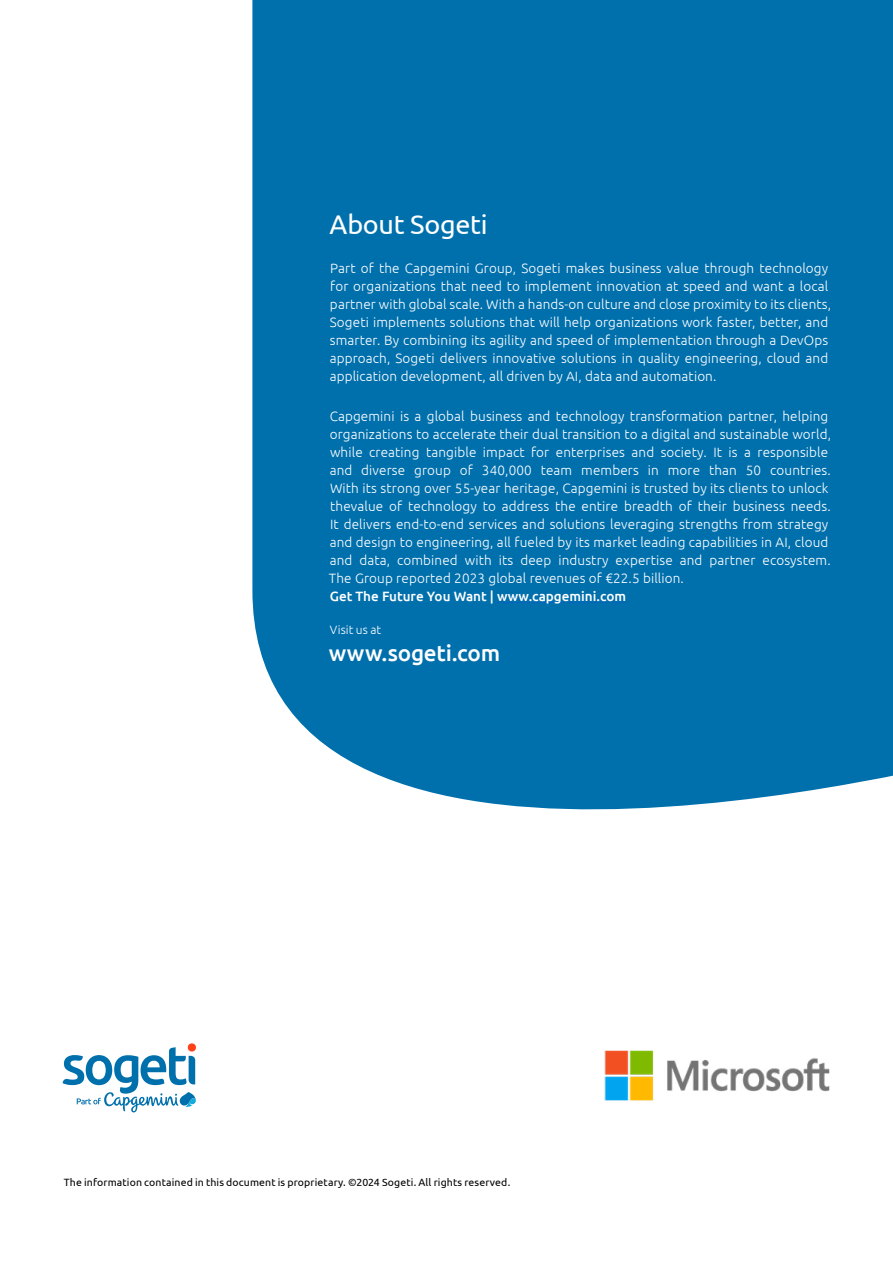
<style>
.page{position:relative;width:893px;height:1263px;background:#fff}
.page>*{position:absolute;margin:0;border:0;box-sizing:border-box;transform-origin:0 0}
.cbe-title_k{font:27px "Ubuntu";letter-spacing:-.01em;color:#fff}
.cbe-url_2{font:500 22.5px "Ubuntu";letter-spacing:-.01em;color:#fff}
.text{font:300 13.5px/18px "Ubuntu";letter-spacing:.01em;color:#fff}
.text-2{font:300 12px "Ubuntu";letter-spacing:.005em;color:#fff}
.copyright{font:10.5px "Ubuntu";letter-spacing:.01em;color:#000}
.s1{font-weight:500}
</style>
<div class="page">
<div style="left:252px;top:0;width:641px;height:810px;background:#0070ad"></div>
<hr style="left:497px;top:602px;width:129px;height:1px;background:#0563c1">
<svg style="left:63px;top:1043px;width:133px;height:69px"></svg>
<img style="left:604px;top:1050px;width:226px;height:51px">
<p class="cbe-title_k" style="left:330px;top:208px;width:160px">About Sogeti</p>
<p class="text" style="left:330px;top:259px;width:503px">Part of the Capgemini Group, Sogeti makes business value through technology for organizations that need to implement innovation at speed and want a local partner with global scale. With a hands-on culture and close proximity to its clients, Sogeti implements solutions that will help organizations work faster, better, and smarter. By combining its agility and speed of implementation through a DevOps approach, Sogeti delivers innovative solutions in quality engineering, cloud and application development, all driven by AI, data and automation.</p>
<p class="text" style="left:329px;top:406px;width:504px">Capgemini is a global business and technology transformation partner, helping organizations to accelerate their dual transition to a digital and sustainable world, while creating tangible impact for enterprises and society. It is a responsible and diverse group of 340,000 team members in more than 50 countries.<br>With its strong over 55-year heritage, Capgemini is trusted by its clients to unlock thevalue of technology to address the entire breadth of their business needs.<br>It delivers end-to-end services and solutions leveraging strengths from strategy and design to engineering, all fueled by its market leading capabilities in AI, cloud and data, combined with its deep industry expertise and partner ecosystem.<br>The Group reported 2023 global revenues of €22.5 billion.<br><span class="s1">Get The Future You Want | www.capgemini.com</span></p>
<p class="text-2" style="left:330px;top:623px;width:53px">Visit us at</p>
<p class="cbe-url_2" style="left:329px;top:639px;width:173px">www.sogeti.com</p>
<p class="copyright" style="left:64px;top:1176px;width:448px">The information contained in this document is proprietary. ©2024 Sogeti. All rights reserved.</p>
</div>
